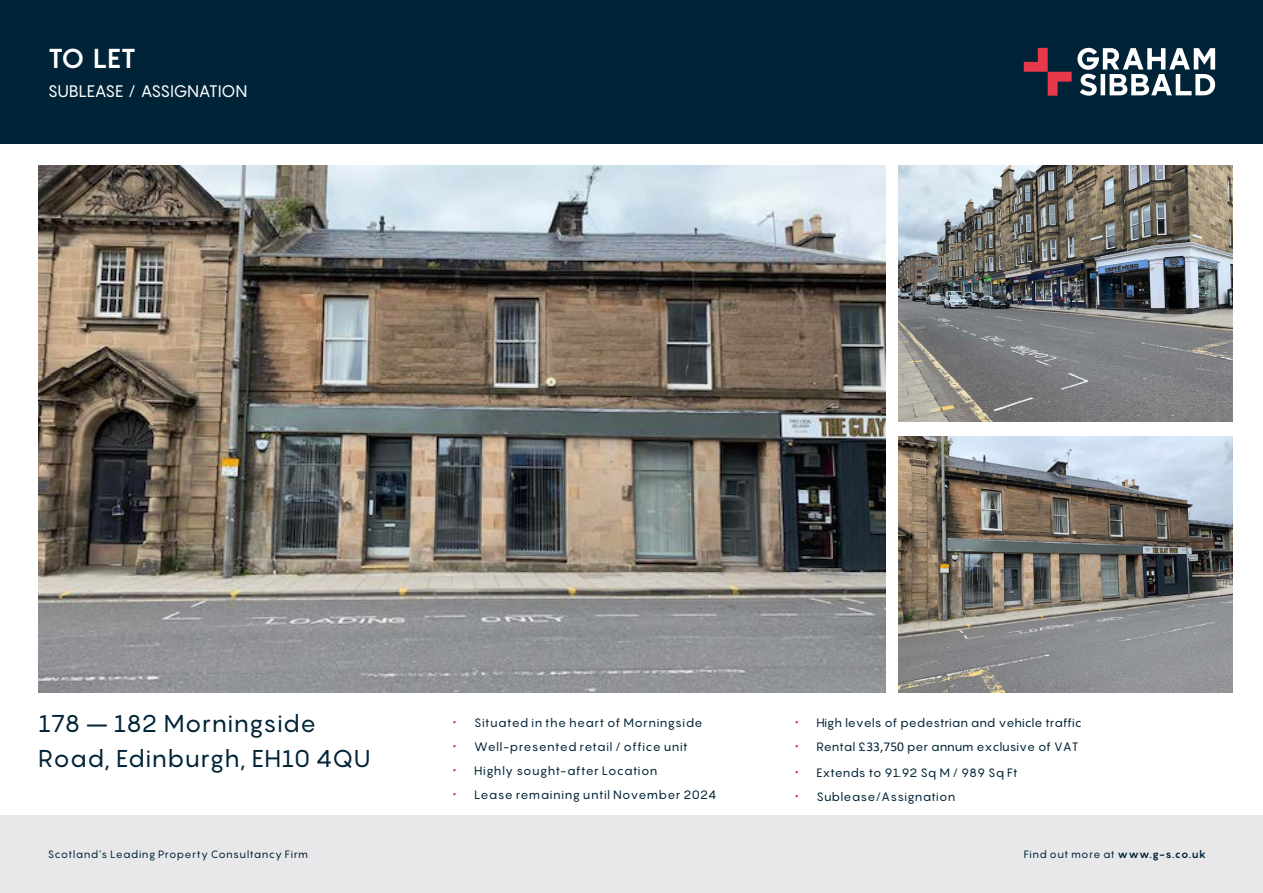
<style>
.page{position:relative;width:1263px;height:893px;background:#fff}
.page>*{position:absolute;margin:0;border:0;box-sizing:border-box;transform-origin:0 0}
.Main_header{font:700 27px "Pangram";color:#fff}
.Address{font:24px/34.5px "Pangram";letter-spacing:.015em;color:#002337}
.Main_header-2{font:16.5px "Pangram";letter-spacing:-.025em;color:#fff}
.bullets{font:12px "Pangram";letter-spacing:.02em;color:#002337}
.bullets-2{font:12px "Pangram";color:#002337}
.bullets-3{font:12px "Pangram";letter-spacing:.04em;color:#002337}
.t1{font:10.5px "Pangram";letter-spacing:.045em;color:#002337}
.s1{font-size:16.5px;color:#e8394a}
.s2{font-family:"Calibri";font-size:13.5px}
.s3{font-weight:700}
</style>
<div class="page">
<img style="left:38px;top:166px;width:847px;height:526px">
<img style="left:898px;top:166px;width:334px;height:255px">
<img style="left:898px;top:437px;width:334px;height:255px">
<div style="left:0;top:815px;width:1263px;height:78px;background:#e8e8ea"></div>
<div style="left:0;top:0;width:1263px;height:144px;background:#002337"></div>
<svg style="left:1077px;top:48px;width:138px;height:48px"></svg>
<svg style="left:1024px;top:48px;width:47px;height:48px"></svg>
<p class="Main_header" style="left:48px;top:41px;width:90px">TO LET</p>
<p class="Main_header-2" style="left:48px;top:80px;width:201px">SUBLEASE / ASSIGNATION</p>
<p class="Address" style="left:38px;top:706px;width:333px">178 – 182 Morningside<br>Road, Edinburgh, EH10 4QU</p>
<p class="bullets-3" style="left:453px;top:715px;width:251px"><span class="s1">•</span> Situated in the heart of Morningside</p>
<p class="bullets" style="left:453px;top:739px;width:236px"><span class="s1">•</span> Well-presented retail / office unit</p>
<p class="bullets" style="left:453px;top:763px;width:206px"><span class="s1">•</span> Highly sought-after Location</p>
<p class="bullets" style="left:453px;top:787px;width:265px"><span class="s1">•</span> Lease remaining until November 2024</p>
<p class="bullets-2" style="left:795px;top:715px;width:288px"><span class="s1">•</span> High levels of pedestrian and vehicle traffic</p>
<p class="bullets-2" style="left:795px;top:739px;width:285px"><span class="s1">•</span> Rental £<span class="s2">33,750</span> per annum exclusive of VAT</p>
<p class="bullets-2" style="left:795px;top:765px;width:224px"><span class="s1">•</span> Extends to 91.92 Sq M / 989 Sq Ft</p>
<p class="bullets" style="left:795px;top:789px;width:162px"><span class="s1">•</span> Sublease/Assignation</p>
<p class="t1" style="left:48px;top:848px;width:262px">Scotland’s Leading Property Consultancy Firm</p>
<p class="t1" style="left:1024px;top:848px;width:184px">Find out more at <span class="s3">www.g-s.co.uk</span></p>
</div>
